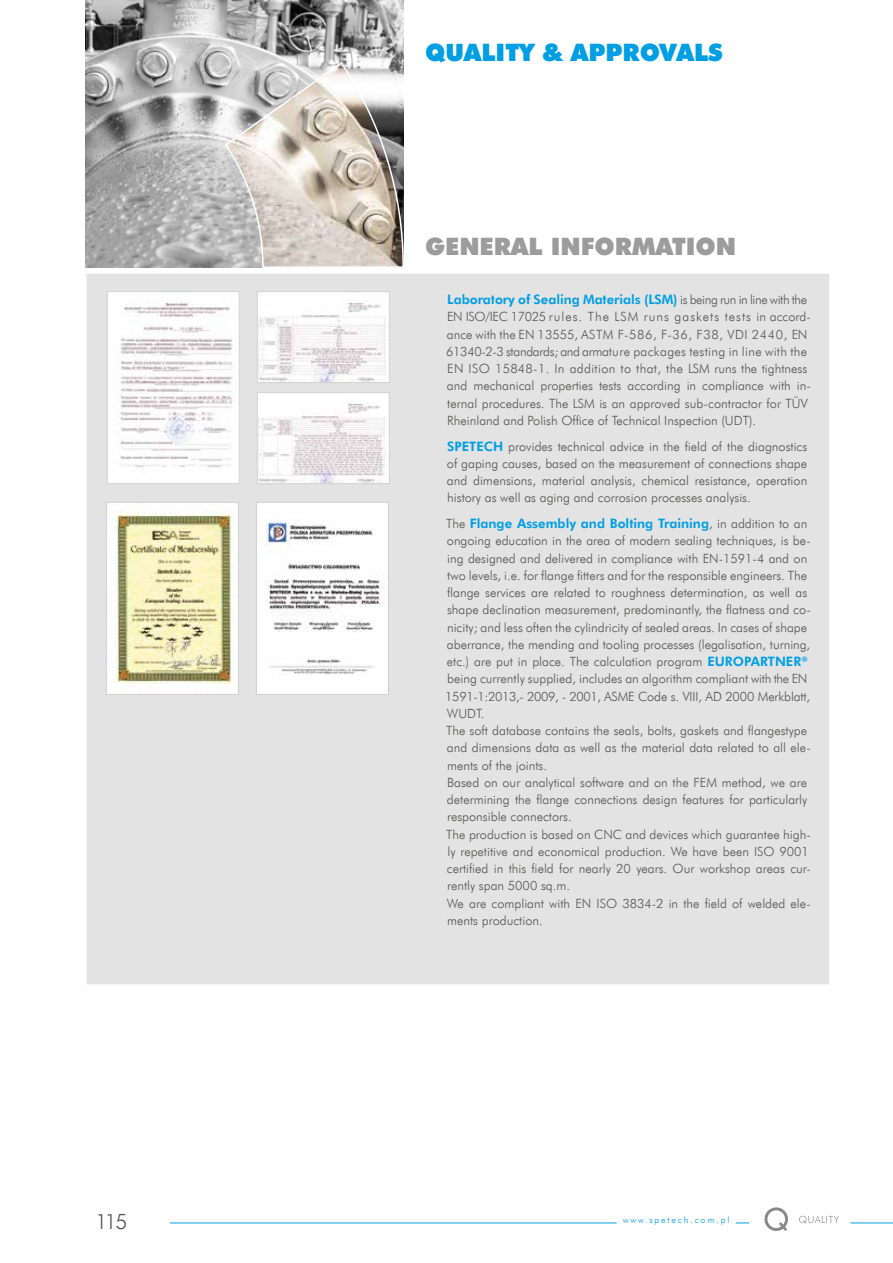
<style>
.page{position:relative;width:893px;height:1263px;background:#fff}
.page>*{position:absolute;margin:0;border:0;box-sizing:border-box;transform-origin:0 0}
.t1{font:24px "Futura X Blk EU";color:#9c9c9d}
.t2{font:24px "Futura X Blk EU";color:#009ee3}
.t3{font:21px "Futura Lt EU";color:#565655}
.t4{font:12.75px/17.2px "Futura Lt EU";color:#565655}
.t5{font:12.75px "Futura Hv PL";color:#009ee3}
.t6{font:9px "Futura Lt EU";letter-spacing:.2em;color:#009ee3}
.s1{font-family:"Futura Lt EU";color:#565655}
.s2{font-family:"Futura Hv PL";color:#009ee3}
</style>
<div class="page">
<svg style="left:764px;top:1207px;width:24px;height:24px"></svg>
<hr style="left:170px;top:1222px;width:447px;height:1px;background:#009ee3">
<hr style="left:850px;top:1222px;width:43px;height:1px;background:#009ee3">
<svg style="left:799px;top:1215px;width:40px;height:8px"></svg>
<svg style="left:736px;top:1222px;width:13px;height:1px"></svg>
<div style="left:86px;top:273px;width:744px;height:712px;background:#e3e3e3"></div>
<hr style="left:85px;top:272px;width:746px;height:2px;background:#fff">
<hr style="left:85px;top:274px;width:2px;height:710px;background:#fff">
<hr style="left:829px;top:274px;width:2px;height:710px;background:#fff">
<hr style="left:85px;top:984px;width:746px;height:2px;background:#fff">
<img style="left:259px;top:293px;width:129px;height:88px">
<div style="left:257px;top:291px;width:133px;height:92px;border:1px solid #cfd0d0"></div>
<img style="left:259px;top:394px;width:129px;height:88px">
<div style="left:257px;top:392px;width:133px;height:92px;border:1px solid #cfd0d0"></div>
<img style="left:109px;top:293px;width:129px;height:189px">
<div style="left:107px;top:291px;width:133px;height:193px;border:1px solid #cfd0d0"></div>
<img style="left:258px;top:504px;width:129px;height:189px">
<div style="left:256px;top:502px;width:133px;height:193px;border:1px solid #cfd0d0"></div>
<img style="left:108px;top:504px;width:129px;height:189px">
<div style="left:106px;top:502px;width:133px;height:193px;border:1px solid #cfd0d0"></div>
<img style="left:85px;top:0;width:319px;height:268px">
<svg style="left:224px;top:61px;width:180px;height:207px;background:#ccc6bf"></svg>
<h1 class="t2" style="left:425px;top:37px;width:299px">QUALITY &amp; APPROVALS</h1>
<h1 class="t1" style="left:425px;top:231px;width:312px">GENERAL INFORMATION</h1>
<p class="t5" style="left:447px;top:291px;width:361px">Laboratory of Sealing Materials (LSM) <span class="s1">is being run in line with the</span></p>
<p class="t4" style="left:446px;top:308px;width:366px">EN ISO/IEC 17025 rules. The LSM runs gaskets tests in accord&shy;ance with the EN 13555, ASTM F-586, F-36, F38, VDI 2440, EN 61340-2-3 standards; and armature packages testing in line with the EN ISO 15848-1. In addition to that, the LSM runs the tightness and mechanical properties tests according in compliance with in&shy;ternal procedures. The LSM is an approved sub-contractor for TÜV Rheinland and Polish Office of Technical Inspection (UDT).</p>
<p class="t4" style="left:447px;top:438px;width:362px;text-align:justify"><span class="s2">SPETECH</span> provides technical advice in the field of the diagnostics of gaping causes, based on the measurement of connections shape and dimensions, material analysis, chemical resistance, operation history as well as aging and corrosion processes analysis.</p>
<p class="t5" style="left:446px;top:515px;width:363px"><span class="s1">The</span> Flange Assembly and Bolting Training<span class="s1">, in addition to an</span></p>
<p class="t4" style="left:445px;top:532px;width:367px">ongoing education in the area of modern sealing techniques, is be&shy;ing designed and delivered in compliance with EN-1591-4 and on two levels, i.e. for flange fitters and for the responsible engineers. The flange services are related to roughness determination, as well as shape declination measurement, predominantly, the flatness and co&shy;nicity; and less often the cylindricity of sealed areas. In cases of shape aberrance, the mending and tooling processes (legalisation, turning, etc.) are put in place. The calculation program <span class="s2">EUROPARTNER</span><sup>® </sup>being currently supplied, includes an algorithm compliant with the EN 1591-1:2013,- 2009, - 2001, ASME Code s. VIII, AD 2000 Merkblatt, WUDT.<br>The soft database contains the seals, bolts, gaskets and flangestype and dimensions data as well as the material data related to all ele&shy;ments of the joints.<br>Based on our analytical software and on the FEM method, we are determining the flange connections design features for particularly responsible connectors.<br>The production is based on CNC and devices which guarantee high&shy;ly repetitive and economical production. We have been ISO 9001 certified in this field for nearly 20 years. Our workshop areas cur&shy;rently span 5000 sq.m.<br>We are compliant with EN ISO 3834-2 in the field of welded ele&shy;ments production.</p>
<h2 class="t3" style="left:96px;top:1209px;width:33px">115</h2>
<p class="t6" style="left:623px;top:1215px;width:108px">www.spetech.com.pl</p>
</div>
